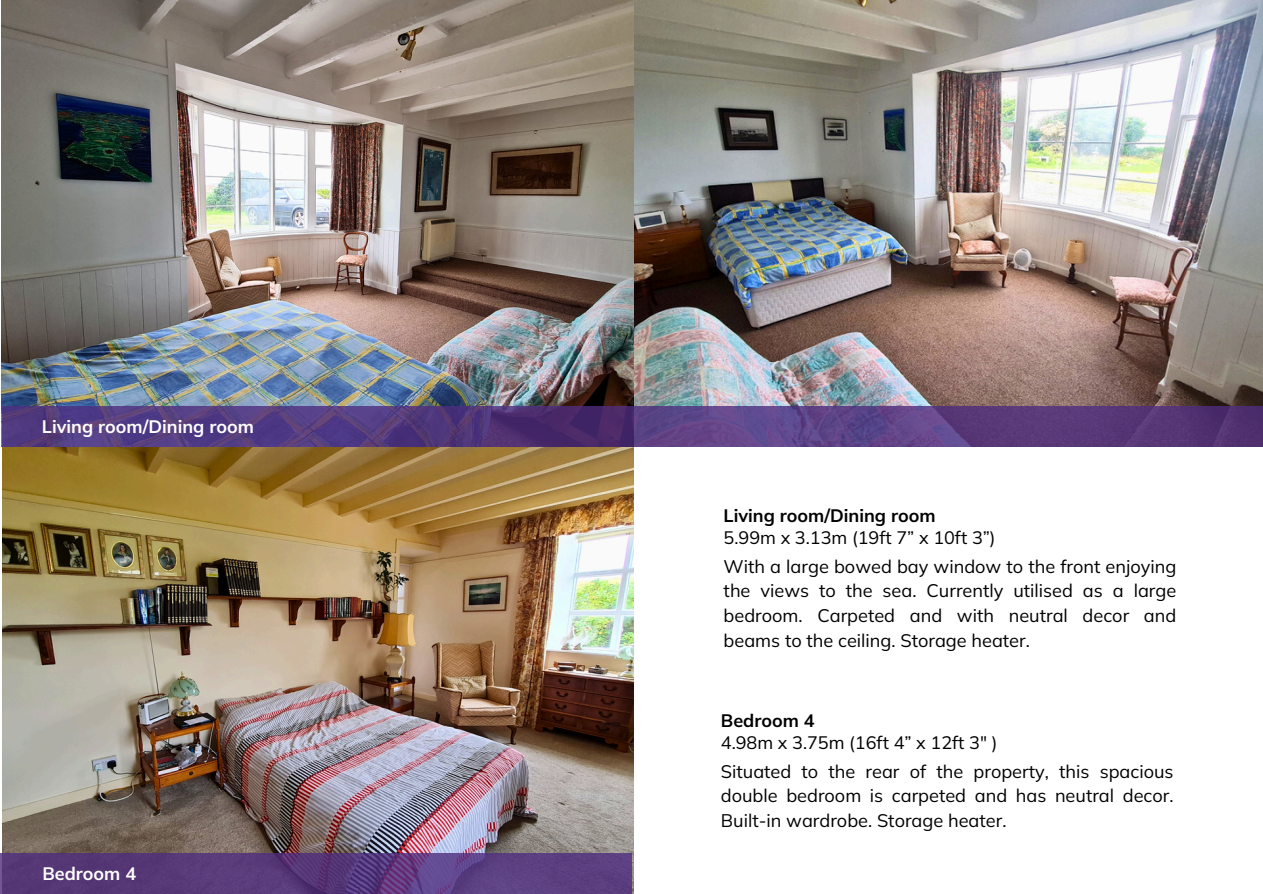
<style>
.page{position:relative;width:1263px;height:894px;background:#fff}
.page>*{position:absolute;margin:0;border:0;box-sizing:border-box;transform-origin:0 0}
.t1{font:18.15px/24.8px "Mulish";color:#000;text-align:justify}
.t2{font:18px "Mulish";color:#000}
.t3{font:700 18px "Mulish";color:#fff}
.t4{font:700 18px "Mulish";color:#000}
</style>
<div class="page">
<img style="left:3px;top:447px;width:631px;height:446px">
<img style="left:1px;top:0;width:1262px;height:447px">
<svg style="left:2px;top:406px;width:1261px;height:40px;background:#553a7d"></svg>
<svg style="left:0;top:852px;width:631px;height:41px;background:#5a3c7b"></svg>
<p class="t3" style="left:42px;top:415px;width:214px">Living room/Dining room</p>
<p class="t3" style="left:42px;top:861px;width:95px">Bedroom 4</p>
<p class="t4" style="left:724px;top:503px;width:214px">Living room/Dining room</p>
<h1 class="t2" style="left:724px;top:526px;width:274px">5.99m x 3.13m (19ft 7” x 10ft 3”)</h1>
<h1 class="t1" style="left:724px;top:553px;width:454px">With a large bowed bay window to the front enjoying the views to the sea. Currently utilised as a large bedroom. Carpeted and with neutral decor and beams to the ceiling. Storage heater.</h1>
<p class="t4" style="left:721px;top:708px;width:95px">Bedroom 4</p>
<h1 class="t2" style="left:721px;top:731px;width:278px">4.98m x 3.75m (16ft 4” x 12ft 3" )</h1>
<p class="t1" style="left:721px;top:758px;width:454px">Situated to the rear of the property, this spacious double bedroom is carpeted and has neutral decor.<br>Built-in wardrobe. Storage heater.</p>
</div>
